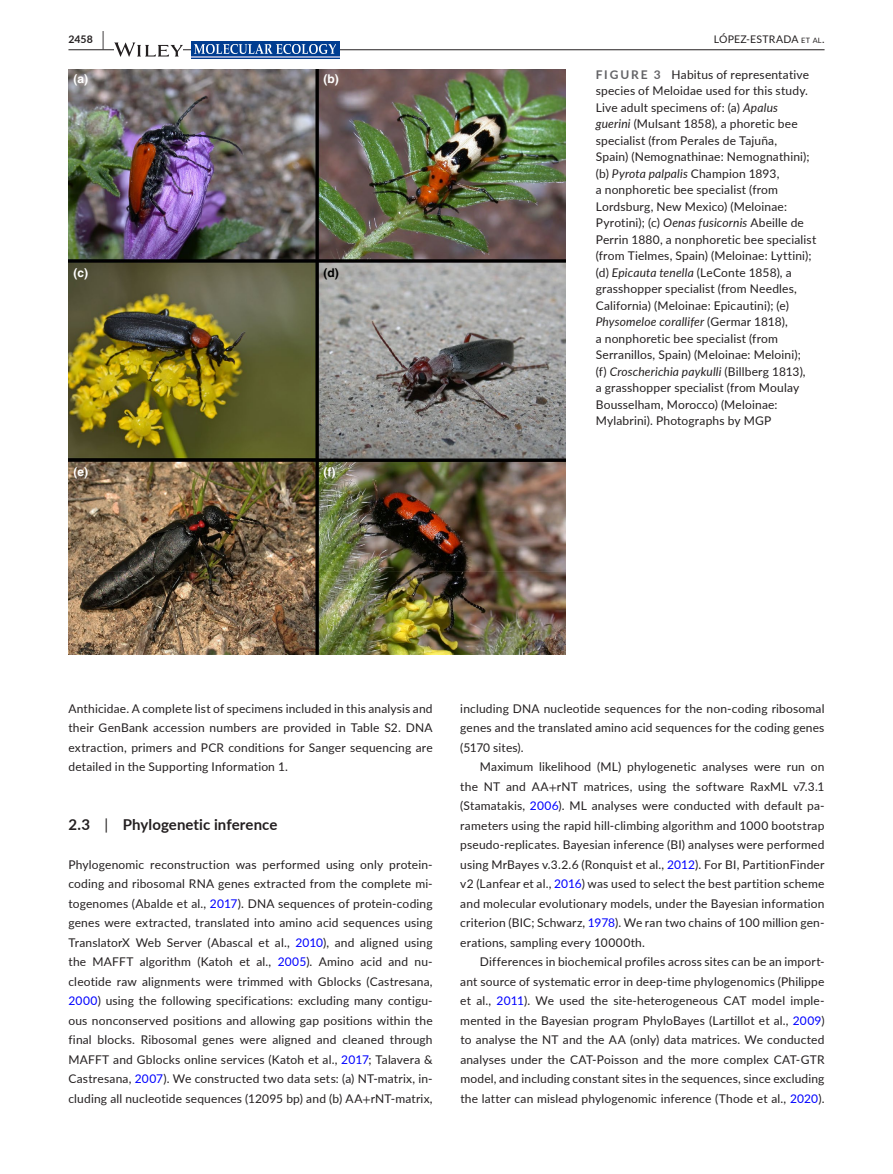
<style>
.page{position:relative;width:893px;height:1174px;background:#fff}
.page>*{position:absolute;margin:0;border:0;box-sizing:border-box;transform-origin:0 0}
.t1{font:700 15px "Lato";letter-spacing:.005em;color:#231f20}
.t2{font:12px/19.5px "Lato";letter-spacing:.015em;color:#231f20;text-align:justify}
.t3{font:700 12px "Helvetica";color:#fff}
.t4{font:700 12px "Helvetica";color:#000}
.t5{font:10.5px "Lato";letter-spacing:.025em;color:#231f20}
.t6{font:700 10.5px "Lato";color:#231f20}
.s1{font-size:19.5px}
.s2{font-style:inherit}
.s3{font-size:7.35px}
.s4{font-weight:700;color:#636366}
.s5{font-style:italic}
.s6{font-weight:400}
.s7{color:#00f}
.s8{font-family:"STIX"}
</style>
<div class="page">
<hr style="left:68px;top:49px;width:756px;height:1px;background:#231f20">
<svg style="left:114px;top:42px;width:69px;height:15px"></svg>
<svg style="left:191px;top:41px;width:148px;height:15px"></svg>
<img style="left:194px;top:45px;width:142px;height:8px">
<hr style="left:191px;top:56px;width:148px;height:2px;background:#96a6d0">
<img style="left:68px;top:69px;width:498px;height:585px">
<p class="t6" style="left:68px;top:31px;width:37px">2458 <span class="s1">|</span></p>
<p class="t5" style="left:714px;top:31px;width:112px">L<span class="s2">Ó</span>PEZ-ESTRADA <span class="s3">et al</span>.</p>
<p class="t3" style="left:73px;top:72px;width:16px">(a)</p>
<p class="t3" style="left:323px;top:72px;width:17px">(b)</p>
<p class="t3" style="left:73px;top:265px;width:16px">(c)</p>
<p class="t4" style="left:323px;top:265px;width:17px">(d)</p>
<p class="t3" style="left:73px;top:464px;width:16px">(e)</p>
<p class="t3" style="left:323px;top:464px;width:13px">(f)</p>
<p class="t2" style="left:596px;top:66px;width:222px;line-height:16.5px;text-align:left"><span class="s4">FIGURE 3</span> Habitus of representative species of Meloidae used for this study.<br>Live adult specimens of: (a) <span class="s5">Apalus<br>guerini</span> (Mulsant 1858), a phoretic bee specialist (from Perales de Tajuña,<br>Spain) (Nemognathinae: Nemognathini); (b) <span class="s5">Pyrota palpalis</span> Champion 1893,<br>a nonphoretic bee specialist (from Lordsburg, New Mexico) (Meloinae:<br>Pyrotini); (c) <span class="s5">Oenas fusicornis</span> Abeille de Perrin 1880, a nonphoretic bee specialist (from Tielmes, Spain) (Meloinae: Lyttini); (d) <span class="s5">Epicauta tenella</span> (LeConte 1858), a grasshopper specialist (from Needles, California) (Meloinae: Epicautini); (e)<br><span class="s5">Physomeloe corallifer</span> (Germar 1818),<br>a nonphoretic bee specialist (from Serranillos, Spain) (Meloinae: Meloini);<br>(f) <span class="s5">Croscherichia paykulli</span> (Billberg 1813),<br>a grasshopper specialist (from Moulay Bousselham, Morocco) (Meloinae:<br>Mylabrini). Photographs by MGP</p>
<p class="t2" style="left:68px;top:698px;width:366px">Anthicidae. A complete list of specimens included in this analysis and their GenBank accession numbers are provided in Table S2. DNA extraction, primers and PCR conditions for Sanger sequencing are detailed in the Supporting Information 1.</p>
<p class="t1" style="left:68px;top:813px;width:210px">2.3 <span class="s6">|</span> Phylogenetic inference</p>
<p class="t2" style="left:68px;top:854px;width:366px">Phylogenomic reconstruction was performed using only protein&shy;coding and ribosomal RNA genes extracted from the complete mi&shy;togenomes (Abalde et al., <span class="s7">2017</span>). DNA sequences of protein-coding genes were extracted, translated into amino acid sequences using TranslatorX Web Server (Abascal et al., <span class="s7">2010</span>), and aligned using the MAFFT algorithm (Katoh et al., <span class="s7">2005</span>). Amino acid and nu&shy;cleotide raw alignments were trimmed with Gblocks (Castresana, <span class="s7">2000</span>) using the following specifications: excluding many contigu&shy;ous nonconserved positions and allowing gap positions within the final blocks. Ribosomal genes were aligned and cleaned through MAFFT and Gblocks online services (Katoh et al., <span class="s7">2017</span>; Talavera &amp; Castresana, <span class="s7">2007</span>). We constructed two data sets: (a) NT-matrix, in&shy;cluding all nucleotide sequences (12095 bp) and (b) AA<span class="s8">+</span>rNT-matrix,</p>
<p class="t2" style="left:460px;top:698px;width:366px">including DNA nucleotide sequences for the non-coding ribosomal genes and the translated amino acid sequences for the coding genes (5170 sites).</p>
<p class="t2" style="left:460px;top:756px;width:366px;text-indent:20px">Maximum likelihood (ML) phylogenetic analyses were run on the NT and AA<span class="s8">+</span>rNT matrices, using the software RaxML v7.3.1 (Stamatakis, <span class="s7">2006</span>). ML analyses were conducted with default pa&shy;rameters using the rapid hill-climbing algorithm and 1000 bootstrap pseudo-replicates. Bayesian inference (BI) analyses were performed using MrBayes v.3.2.6 (Ronquist et al., <span class="s7">2012</span>). For BI, PartitionFinder v2 (Lanfear et al., <span class="s7">2016</span>) was used to select the best partition scheme and molecular evolutionary models, under the Bayesian information criterion (BIC; Schwarz, <span class="s7">1978</span>). We ran two chains of 100 million gen&shy;erations, sampling every 10000th.</p>
<p class="t2" style="left:460px;top:951px;width:366px;text-indent:20px">Differences in biochemical profiles across sites can be an import&shy;ant source of systematic error in deep-time phylogenomics (Philippe et al., <span class="s7">2011</span>). We used the site-heterogeneous CAT model imple&shy;mented in the Bayesian program PhyloBayes (Lartillot et al., <span class="s7">2009</span>) to analyse the NT and the AA (only) data matrices. We conducted analyses under the CAT-Poisson and the more complex CAT-GTR model, and including constant sites in the sequences, since excluding the latter can mislead phylogenomic inference (Thode et al., <span class="s7">2020</span>).</p>
</div>
